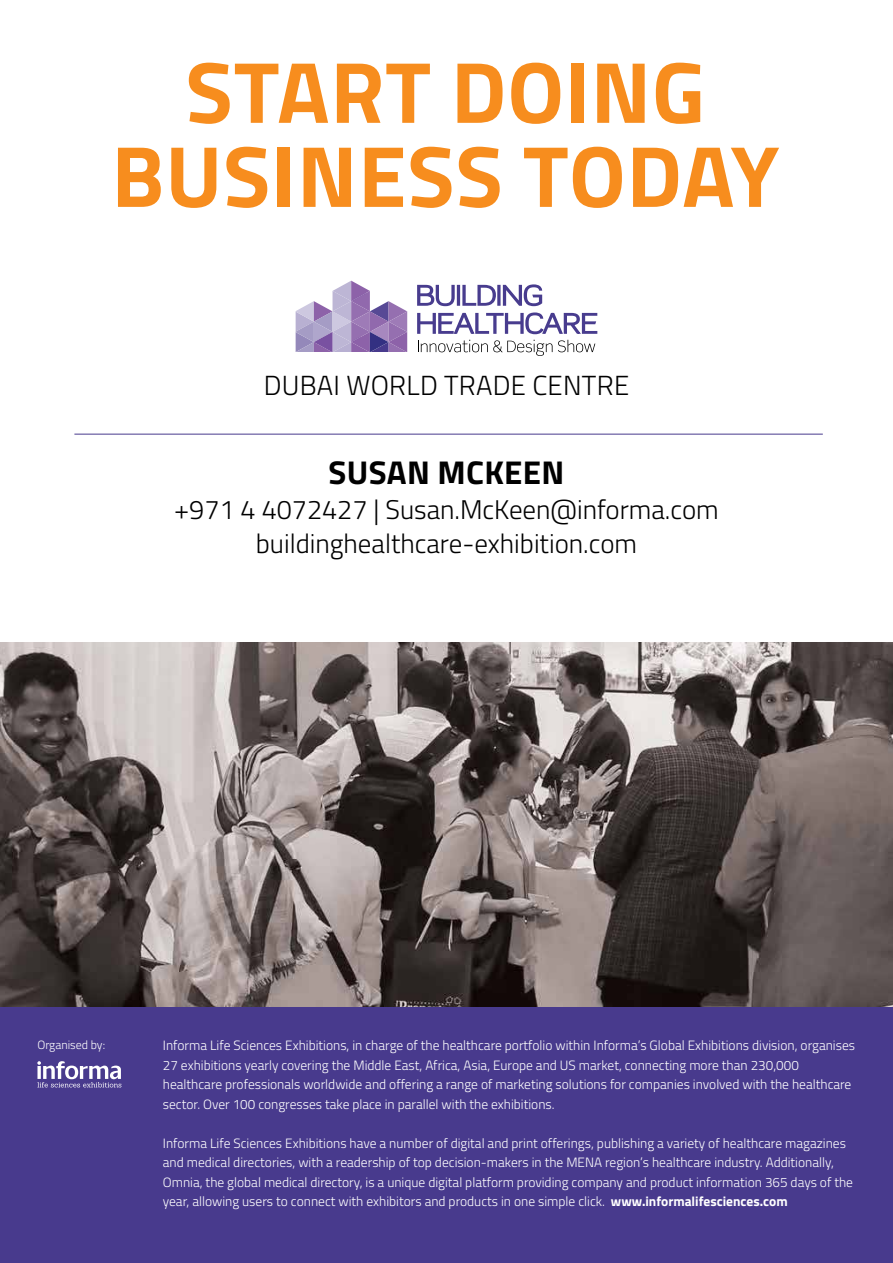
<style>
.page{position:relative;width:893px;height:1263px;background:#fff}
.page>*{position:absolute;margin:0;border:0;box-sizing:border-box;transform-origin:0 0}
.t1{font:700 87px/84px "Titillium";letter-spacing:.01em;color:#f78d1e;text-align:center}
.t2{font:700 33px "Titillium";letter-spacing:.01em;color:#000}
.t3{font:300 27.6px "Titillium";letter-spacing:.01em;color:#000}
.t4{font:300 27px/34.7px "Titillium";color:#000;text-align:center}
.t5{font:300 13.5px/19.5px "Titillium";color:#fff}
.t6{font:300 12px "Titillium";color:#fff}
.s1{font-weight:700}
</style>
<div class="page">
<img style="left:0;top:642px;width:893px;height:366px">
<div style="left:0;top:1008px;width:893px;height:255px;background:#483a8d"></div>
<svg style="left:37px;top:1061px;width:84px;height:26px"></svg>
<svg style="left:296px;top:281px;width:111px;height:71px"></svg>
<svg style="left:417px;top:284px;width:125px;height:22px"></svg>
<svg style="left:417px;top:312px;width:180px;height:22px"></svg>
<svg style="left:418px;top:340px;width:177px;height:16px"></svg>
<hr style="left:74px;top:434px;width:749px;height:1px;background:#483a8d">
<h1 class="t1" style="left:112px;top:46px;width:669px">START DOING<br>BUSINESS TODAY</h1>
<h3 class="t3" style="left:264px;top:366px;width:367px">DUBAI WORLD TRADE CENTRE</h3>
<h2 class="t2" style="left:329px;top:447px;width:237px">SUSAN MCKEEN</h2>
<h3 class="t4" style="left:174px;top:491px;width:546px">+971 4 4072427 | Susan.McKeen@informa.com buildinghealthcare-exhibition.com</h3>
<p class="t6" style="left:37px;top:1036px;width:69px">Organised by:</p>
<p class="t5" style="left:163px;top:1035px;width:694px">Informa Life Sciences Exhibitions, in charge of the healthcare portfolio within Informa’s Global Exhibitions division, organises 27 exhibitions yearly covering the Middle East, Africa, Asia, Europe and US market, connecting more than 230,000 healthcare professionals worldwide and offering a range of marketing solutions for companies involved with the healthcare sector. Over 100 congresses take place in parallel with the exhibitions.</p>
<p class="t5" style="left:163px;top:1132px;width:692px">Informa Life Sciences Exhibitions have a number of digital and print offerings, publishing a variety of healthcare magazines and medical directories, with a readership of top decision-makers in the MENA region’s healthcare industry. Additionally, Omnia, the global medical directory, is a unique digital platform providing company and product information 365 days of the year, allowing users to connect with exhibitors and products in one simple click. <span class="s1">www.informalifesciences.com</span></p>
</div>
